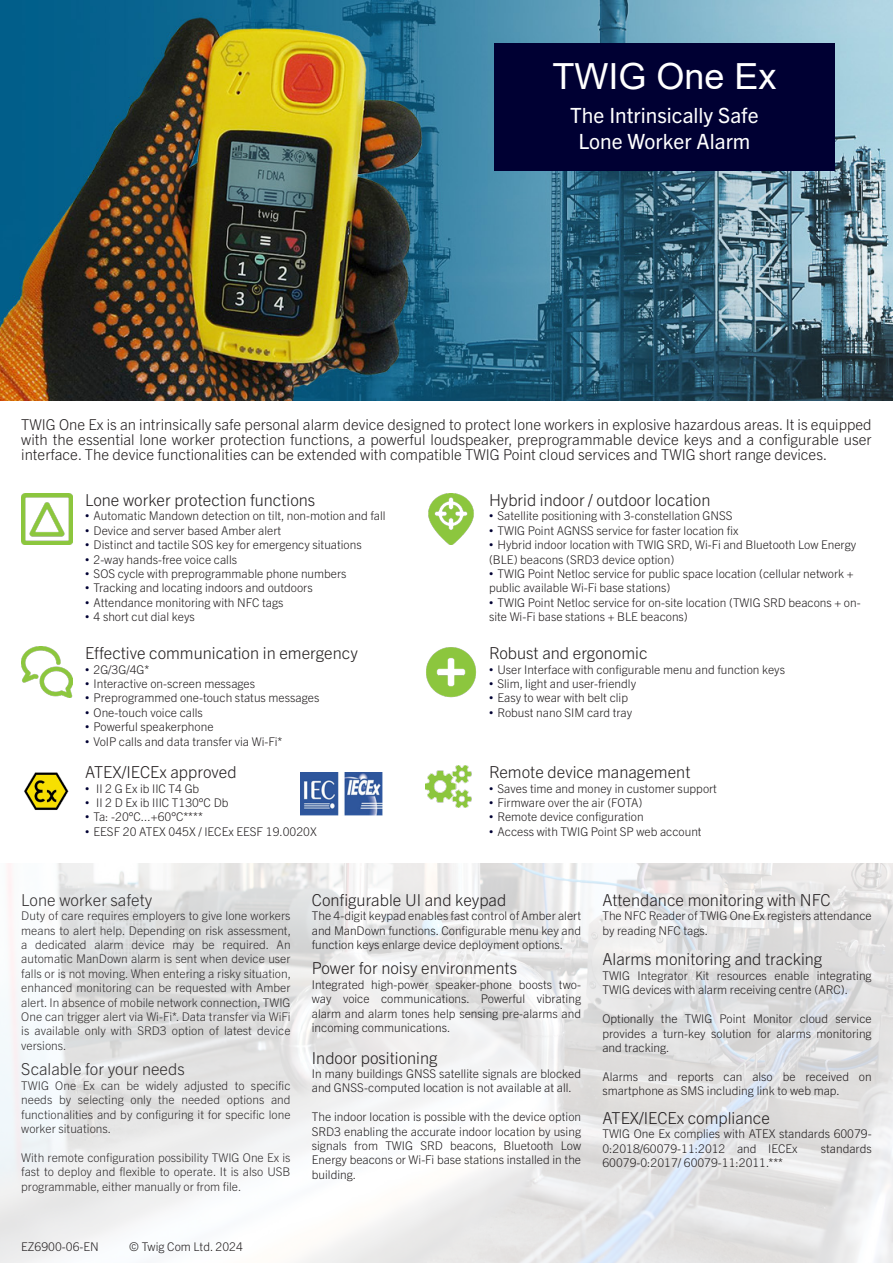
<style>
.page{position:relative;width:893px;height:1263px;background:#fff}
.page>*{position:absolute;margin:0;border:0;box-sizing:border-box;transform-origin:0 0}
.t1{font:36px "Arial";color:#fff}
.TWIG_Datasheet_subheading_14pt_white{font:21px "Trade Gothic Next LT Pro";color:#fff}
.TWIG_paragraph_title_11pt{font:300 16.5px "Trade Gothic Next LT Pro";color:#231f20}
.TWIG_ingressi_10pt{font:300 15px/15px "Trade Gothic Next LT Pro";color:#231f20;text-align:justify}
.TWIG_Datasheet_body_text{font:300 12px/14.4px "Trade Gothic Next LT Pro";color:#231f20}
.s1{font-family:"Arial";font-weight:400;color:#003}
</style>
<div class="page">
<svg style="left:0;top:863px;width:893px;height:400px"></svg>
<img style="left:0;top:0;width:893px;height:401px">
<div style="left:494px;top:43px;width:340px;height:128px;background:#003"></div>
<img style="left:301px;top:773px;width:82px;height:42px">
<img style="left:24px;top:772px;width:45px;height:38px">
<img style="left:21px;top:493px;width:51px;height:51px">
<img style="left:21px;top:646px;width:51px;height:51px">
<img style="left:428px;top:493px;width:46px;height:51px">
<img style="left:426px;top:647px;width:50px;height:50px">
<img style="left:425px;top:765px;width:47px;height:43px">
<p class="t1" style="left:552px;top:51px;width:226px">TWIG One Ex</p>
<p class="TWIG_Datasheet_subheading_14pt_white" style="left:570px;top:101px;width:190px">The Intrinsically Safe</p>
<p class="TWIG_Datasheet_subheading_14pt_white" style="left:578px;top:126px;width:173px">Lone Worker Alarm</p>
<p class="TWIG_ingressi_10pt" style="left:21px;top:416px;width:852px">TWIG One Ex is an intrinsically safe personal alarm device designed to protect lone workers in explosive hazardous areas. It is equipped with the essential lone worker protection functions, a powerful loudspeaker, preprogrammable device keys and a configurable user interface. The device functionalities can be extended with compatible TWIG Point cloud services and TWIG short range devices.</p>
<p class="TWIG_paragraph_title_11pt" style="left:85px;top:488px;width:232px">Lone worker protection functions</p>
<p class="TWIG_Datasheet_body_text" style="left:85px;top:508px;width:302px"><span class="s1">•</span> Automatic Mandown detection on tilt, non-motion and fall</p>
<p class="TWIG_Datasheet_body_text" style="left:85px;top:522px;width:198px"><span class="s1">•</span> Device and server based Amber alert</p>
<p class="TWIG_Datasheet_body_text" style="left:85px;top:537px;width:278px"><span class="s1">•</span> Distinct and tactile SOS key for emergency situations</p>
<p class="TWIG_Datasheet_body_text" style="left:85px;top:551px;width:154px"><span class="s1">•</span> 2-way hands-free voice calls</p>
<p class="TWIG_Datasheet_body_text" style="left:85px;top:566px;width:263px"><span class="s1">•</span> SOS cycle with preprogrammable phone numbers</p>
<p class="TWIG_Datasheet_body_text" style="left:85px;top:580px;width:229px"><span class="s1">•</span> Tracking and locating indoors and outdoors</p>
<p class="TWIG_Datasheet_body_text" style="left:85px;top:594px;width:200px"><span class="s1">•</span> Attendance monitoring with NFC tags</p>
<p class="TWIG_Datasheet_body_text" style="left:85px;top:609px;width:111px"><span class="s1">•</span> 4 short cut dial keys</p>
<p class="TWIG_paragraph_title_11pt" style="left:85px;top:642px;width:274px">Effective communication in emergency</p>
<p class="TWIG_Datasheet_body_text" style="left:85px;top:661px;width:66px"><span class="s1">•</span> 2G/3G/4G*</p>
<p class="TWIG_Datasheet_body_text" style="left:85px;top:675px;width:172px"><span class="s1">•</span> Interactive on-screen messages</p>
<p class="TWIG_Datasheet_body_text" style="left:85px;top:690px;width:236px"><span class="s1">•</span> Preprogrammed one-touch status messages</p>
<p class="TWIG_Datasheet_body_text" style="left:85px;top:704px;width:119px"><span class="s1">•</span> One-touch voice calls</p>
<p class="TWIG_Datasheet_body_text" style="left:85px;top:719px;width:130px"><span class="s1">•</span> Powerful speakerphone</p>
<p class="TWIG_Datasheet_body_text" style="left:85px;top:733px;width:199px"><span class="s1">•</span> VoIP calls and data transfer via Wi-Fi*</p>
<p class="TWIG_paragraph_title_11pt" style="left:85px;top:761px;width:153px">ATEX/IECEx approved</p>
<p class="TWIG_Datasheet_body_text" style="left:85px;top:780px;width:116px"><span class="s1">•</span> II 2 G Ex ib IIC T4 Gb</p>
<p class="TWIG_Datasheet_body_text" style="left:85px;top:795px;width:145px"><span class="s1">•</span> II 2 D Ex ib IIIC T130°C Db</p>
<p class="TWIG_Datasheet_body_text" style="left:85px;top:809px;width:119px"><span class="s1">•</span> Ta: -20°C...+60°C****</p>
<p class="TWIG_Datasheet_body_text" style="left:85px;top:823px;width:233px"><span class="s1">•</span> EESF 20 ATEX 045X / IECEx EESF 19.0020X</p>
<p class="TWIG_paragraph_title_11pt" style="left:489px;top:488px;width:223px">Hybrid indoor / outdoor location</p>
<p class="TWIG_Datasheet_body_text" style="left:489px;top:508px;width:245px"><span class="s1">•</span> Satellite positioning with 3-constellation GNSS</p>
<p class="TWIG_Datasheet_body_text" style="left:489px;top:522px;width:251px"><span class="s1">•</span> TWIG Point AGNSS service for faster location fix</p>
<p class="TWIG_Datasheet_body_text" style="left:489px;top:537px;width:369px"><span class="s1">•</span> Hybrid indoor location with TWIG SRD, Wi-Fi and Bluetooth Low Energy (BLE) beacons (SRD3 device option)</p>
<p class="TWIG_Datasheet_body_text" style="left:489px;top:566px;width:366px"><span class="s1">•</span> TWIG Point Netloc service for public space location (cellular network + public available Wi-Fi base stations)</p>
<p class="TWIG_Datasheet_body_text" style="left:489px;top:594px;width:373px"><span class="s1">•</span> TWIG Point Netloc service for on-site location (TWIG SRD beacons + on&shy;site Wi-Fi base stations + BLE beacons)</p>
<p class="TWIG_paragraph_title_11pt" style="left:489px;top:642px;width:160px">Robust and ergonomic</p>
<p class="TWIG_Datasheet_body_text" style="left:489px;top:661px;width:297px"><span class="s1">•</span> User Interface with configurable menu and function keys</p>
<p class="TWIG_Datasheet_body_text" style="left:489px;top:675px;width:149px"><span class="s1">•</span> Slim, light and user-friendly</p>
<p class="TWIG_Datasheet_body_text" style="left:489px;top:690px;width:141px"><span class="s1">•</span> Easy to wear with belt clip</p>
<p class="TWIG_Datasheet_body_text" style="left:489px;top:704px;width:145px"><span class="s1">•</span> Robust nano SIM card tray</p>
<p class="TWIG_paragraph_title_11pt" style="left:489px;top:761px;width:203px">Remote device management</p>
<p class="TWIG_Datasheet_body_text" style="left:489px;top:780px;width:229px"><span class="s1">•</span> Saves time and money in customer support</p>
<p class="TWIG_Datasheet_body_text" style="left:489px;top:795px;width:155px"><span class="s1">•</span> Firmware over the air (FOTA)</p>
<p class="TWIG_Datasheet_body_text" style="left:489px;top:809px;width:156px"><span class="s1">•</span> Remote device configuration</p>
<p class="TWIG_Datasheet_body_text" style="left:489px;top:823px;width:214px"><span class="s1">•</span> Access with TWIG Point SP web account</p>
<h3 class="TWIG_paragraph_title_11pt" style="left:21px;top:888px;width:133px">Lone worker safety</h3>
<p class="TWIG_Datasheet_body_text" style="left:21px;top:908px;width:271px;text-align:justify">Duty of care requires employers to give lone workers means to alert help. Depending on risk assessment, a dedicated alarm device may be required. An automatic ManDown alarm is sent when device user falls or is not moving. When entering a risky situation, enhanced monitoring can be requested with Amber alert. In absence of mobile network connection, TWIG One can trigger alert via Wi-Fi*. Data transfer via WiFi is available only with SRD3 option of latest device versions.</p>
<h3 class="TWIG_paragraph_title_11pt" style="left:21px;top:1058px;width:165px">Scalable for your needs</h3>
<p class="TWIG_Datasheet_body_text" style="left:21px;top:1077px;width:271px;text-align:justify">TWIG One Ex can be widely adjusted to specific needs by selecting only the needed options and functionalities and by configuring it for specific lone worker situations.</p>
<p class="TWIG_Datasheet_body_text" style="left:21px;top:1149px;width:271px;text-align:justify">With remote configuration possibility TWIG One Ex is fast to deploy and flexible to operate. It is also USB programmable, either manually or from file.</p>
<p class="TWIG_Datasheet_body_text" style="left:21px;top:1238px;width:79px">EZ6900-06-EN</p>
<p class="TWIG_Datasheet_body_text" style="left:129px;top:1238px;width:115px">© Twig Com Ltd. 2024</p>
<p class="TWIG_paragraph_title_11pt" style="left:312px;top:888px;width:196px">Configurable UI and keypad</p>
<p class="TWIG_Datasheet_body_text" style="left:312px;top:908px;width:271px;text-align:justify">The 4-digit keypad enables fast control of Amber alert and ManDown functions. Configurable menu key and function keys enlarge device deployment options.</p>
<p class="TWIG_paragraph_title_11pt" style="left:312px;top:957px;width:207px">Power for noisy environments</p>
<p class="TWIG_Datasheet_body_text" style="left:312px;top:976px;width:271px;text-align:justify">Integrated high-power speaker-phone boosts two&shy;way voice communications. Powerful vibrating alarm and alarm tones help sensing pre-alarms and incoming communications.</p>
<p class="TWIG_paragraph_title_11pt" style="left:312px;top:1046px;width:127px">Indoor positioning</p>
<p class="TWIG_Datasheet_body_text" style="left:312px;top:1066px;width:271px">In many buildings GNSS satellite signals are blocked and GNSS-computed location is not available at all.</p>
<p class="TWIG_Datasheet_body_text" style="left:312px;top:1109px;width:271px;text-align:justify">The indoor location is possible with the device option SRD3 enabling the accurate indoor location by using signals from TWIG SRD beacons, Bluetooth Low Energy beacons or Wi-Fi base stations installed in the building.</p>
<p class="TWIG_paragraph_title_11pt" style="left:602px;top:888px;width:230px">Attendance monitoring with NFC</p>
<p class="TWIG_Datasheet_body_text" style="left:602px;top:908px;width:271px">The NFC Reader of TWIG One Ex registers attendance by reading NFC tags.</p>
<p class="TWIG_paragraph_title_11pt" style="left:602px;top:948px;width:221px">Alarms monitoring and tracking</p>
<p class="TWIG_Datasheet_body_text" style="left:602px;top:967px;width:271px">TWIG Integrator Kit resources enable integrating<br>TWIG devices with alarm receiving centre (ARC).</p>
<p class="TWIG_Datasheet_body_text" style="left:602px;top:1011px;width:271px;text-align:justify">Optionally the TWIG Point Monitor cloud service provides a turn-key solution for alarms monitoring and tracking.</p>
<p class="TWIG_Datasheet_body_text" style="left:602px;top:1068px;width:271px">Alarms and reports can also be received on smartphone as SMS including link to web map.</p>
<p class="TWIG_paragraph_title_11pt" style="left:602px;top:1106px;width:169px">ATEX/IECEx compliance</p>
<p class="TWIG_Datasheet_body_text" style="left:602px;top:1126px;width:271px">TWIG One Ex complies with ATEX standards 60079-<br>0:2018/60079-11:2012 and IECEx</p>
<p class="TWIG_Datasheet_body_text" style="left:821px;top:1140px;width:52px">standards</p>
<p class="TWIG_Datasheet_body_text" style="left:602px;top:1155px;width:182px">60079-0:2017/ 60079-11:2011.***</p>
</div>
